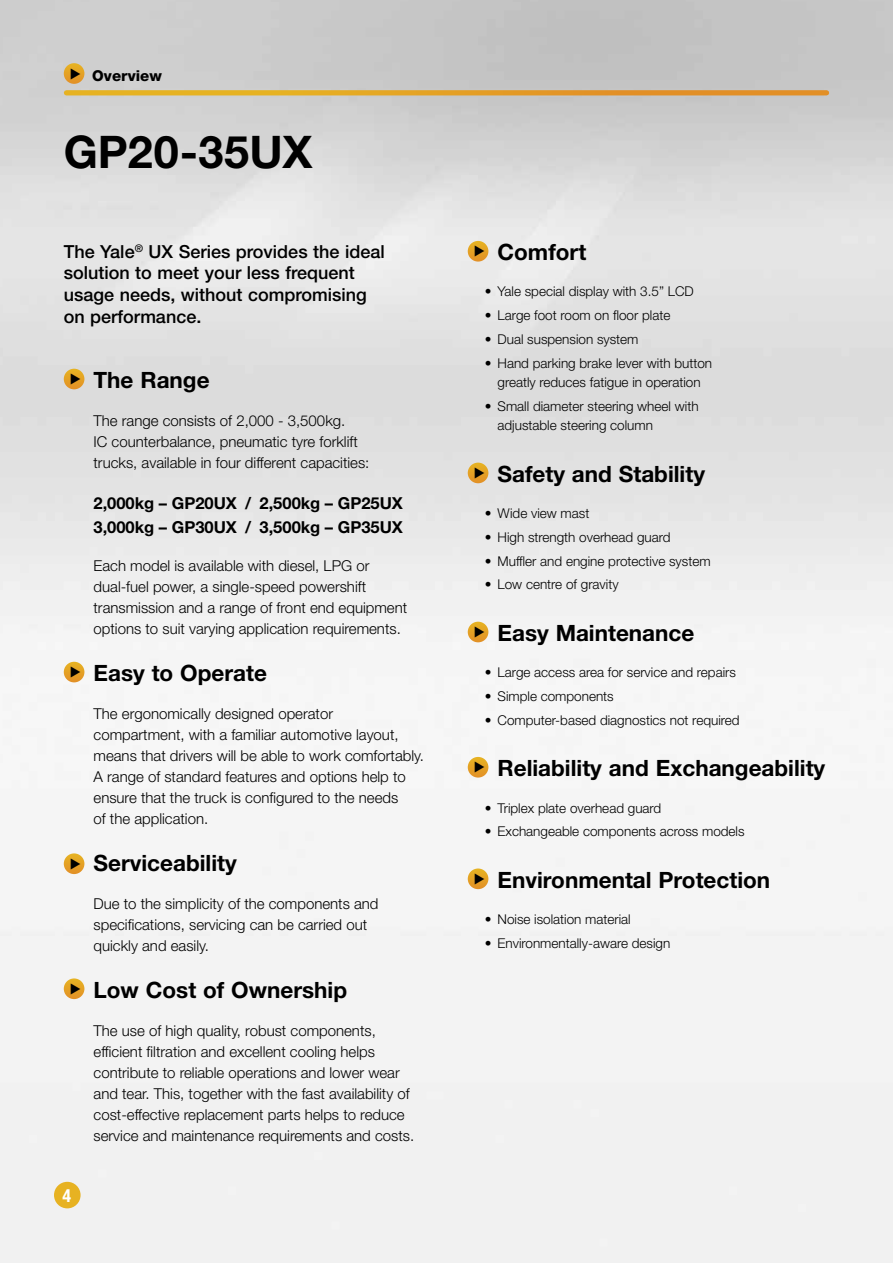
<style>
.page{position:relative;width:893px;height:1263px;background:#fff}
.page>*{position:absolute;margin:0;border:0;box-sizing:border-box;transform-origin:0 0}
.t1{font:700 45px "Helvetica Neue LT Std";letter-spacing:.005em;color:#000}
.t2{font:700 22.5px "Helvetica Neue LT Std";color:#000}
.t3{font:500 18px/21.6px "Helvetica Neue";color:#000}
.t4{font:700 condensed 18px "Helvetica Neue";color:#fff}
.t5{font:700 16.5px/24px "Helvetica Neue";color:#000}
.t6{font:300 15px/21px "Helvetica Neue LT Std";color:#000}
.t7{font:800 15px "Helvetica Neue";color:#000}
.t8{font:300 13.5px/19.5px "Helvetica Neue LT Std";color:#000;text-align:center}
</style>
<div class="page">
<img style="left:0;top:0;width:893px;height:1263px">
<svg style="left:54px;top:1182px;width:27px;height:27px"></svg>
<svg style="left:66px;top:95px;width:760px;height:1px"></svg>
<div style="left:54px;top:1182px;width:27px;height:26px;background:#e7b222;border-radius:50%"></div>
<svg style="left:66px;top:90px;width:760px;height:5px;background:#e2a12a"></svg>
<svg style="left:64px;top:63px;width:20px;height:21px"></svg>
<div style="left:64px;top:369px;width:20px;height:20px;background:linear-gradient(to bottom,#e6b222,#e29327);border-radius:10px"></div>
<svg style="left:468px;top:241px;width:20px;height:21px"></svg>
<div style="left:468px;top:463px;width:20px;height:20px;background:linear-gradient(to bottom,#e6b222,#e29327);border-radius:10px"></div>
<div style="left:468px;top:622px;width:20px;height:20px;background:linear-gradient(to bottom,#e6b223,#e29327);border-radius:10px"></div>
<div style="left:468px;top:757px;width:20px;height:20px;background:linear-gradient(to bottom,#e7b425,#e39326);border-radius:10px"></div>
<svg style="left:468px;top:868px;width:20px;height:21px"></svg>
<svg style="left:64px;top:662px;width:20px;height:20px"></svg>
<svg style="left:64px;top:853px;width:20px;height:21px"></svg>
<svg style="left:64px;top:978px;width:20px;height:21px"></svg>
<svg style="left:71px;top:68px;width:9px;height:11px"></svg>
<svg style="left:71px;top:374px;width:9px;height:11px"></svg>
<svg style="left:475px;top:246px;width:9px;height:11px"></svg>
<svg style="left:475px;top:468px;width:9px;height:11px"></svg>
<svg style="left:475px;top:627px;width:9px;height:11px"></svg>
<svg style="left:475px;top:762px;width:9px;height:11px"></svg>
<svg style="left:475px;top:873px;width:9px;height:11px"></svg>
<svg style="left:71px;top:667px;width:9px;height:11px"></svg>
<svg style="left:71px;top:858px;width:9px;height:11px"></svg>
<svg style="left:71px;top:983px;width:9px;height:11px"></svg>
<p class="t7" style="left:92px;top:66px;width:71px">Overview</p>
<p class="t7" style="left:104px;top:67px;width:72px">VERVIEW</p>
<h1 class="t1" style="left:64px;top:124px;width:250px">GP20-35UX</h1>
<p class="t3" style="left:64px;top:240px;width:322px">The Yale<sup>®</sup> UX Series provides the ideal solution to meet your less frequent usage needs, without compromising on performance.</p>
<p class="t4" style="left:62px;top:1185px;width:10px">4</p>
<h2 class="t2" style="left:94px;top:366px;width:118px">The Range</h2>
<p class="t6" style="left:94px;top:410px;width:277px">The range consists of 2,000 - 3,500kg.<br>IC counterbalance, pneumatic tyre forklift trucks, available in four different capacities:</p>
<p class="t5" style="left:94px;top:490px;width:311px">2,000kg – GP20UX / 2,500kg – GP25UX<br>3,000kg – GP30UX / 3,500kg – GP35UX</p>
<p class="t6" style="left:94px;top:555px;width:315px">Each model is available with diesel, LPG or dual-fuel power, a single-speed powershift transmission and a range of front end equipment options to suit varying application requirements.</p>
<h2 class="t2" style="left:94px;top:659px;width:175px">Easy to Operate</h2>
<p class="t6" style="left:94px;top:703px;width:332px">The ergonomically designed operator compartment, with a familiar automotive layout, means that drivers will be able to work comfortably.<br>A range of standard features and options help to ensure that the truck is configured to the needs<br>of the application.</p>
<h2 class="t2" style="left:94px;top:849px;width:145px">Serviceability</h2>
<p class="t6" style="left:94px;top:893px;width:287px">Due to the simplicity of the components and specifications, servicing can be carried out quickly and easily.</p>
<h2 class="t2" style="left:94px;top:976px;width:255px">Low Cost of Ownership</h2>
<p class="t6" style="left:94px;top:1020px;width:322px">The use of high quality, robust components, efficient filtration and excellent cooling helps contribute to reliable operations and lower wear and tear. This, together with the fast availability of cost-effective replacement parts helps to reduce service and maintenance requirements and costs.</p>
<h2 class="t2" style="left:497px;top:238px;width:90px">Comfort</h2>
<p class="t8" style="left:485px;top:282px;width:211px">• Yale special display with 3.5” LCD</p>
<p class="t8" style="left:485px;top:305px;width:187px">• Large foot room on floor plate</p>
<p class="t8" style="left:485px;top:329px;width:155px">• Dual suspension system</p>
<p class="t8" style="left:485px;top:353px;width:229px">• Hand parking brake lever with button greatly reduces fatigue in operation</p>
<p class="t8" style="left:497px;top:396px;width:203px;text-align:left;text-indent:-13px">• Small diameter steering wheel with adjustable steering column</p>
<h2 class="t2" style="left:497px;top:460px;width:209px">Safety and Stability</h2>
<p class="t8" style="left:485px;top:503px;width:106px">• Wide view mast</p>
<p class="t8" style="left:485px;top:527px;width:187px">• High strength overhead guard</p>
<p class="t8" style="left:485px;top:551px;width:227px">• Muffler and engine protective system</p>
<p class="t8" style="left:485px;top:575px;width:135px">• Low centre of gravity</p>
<h2 class="t2" style="left:497px;top:619px;width:198px">Easy Maintenance</h2>
<p class="t8" style="left:485px;top:662px;width:253px">• Large access area for service and repairs</p>
<p class="t8" style="left:485px;top:686px;width:131px">• Simple components</p>
<p class="t8" style="left:485px;top:710px;width:256px">• Computer-based diagnostics not required</p>
<h2 class="t2" style="left:497px;top:754px;width:329px">Reliability and Exchangeability</h2>
<p class="t8" style="left:485px;top:798px;width:178px">• Triplex plate overhead guard</p>
<p class="t8" style="left:485px;top:821px;width:261px">• Exchangeable components across models</p>
<h2 class="t2" style="left:497px;top:865px;width:274px">Environmental Protection</h2>
<p class="t8" style="left:485px;top:909px;width:148px">• Noise isolation material</p>
<p class="t8" style="left:485px;top:933px;width:187px">• Environmentally-aware design</p>
</div>
